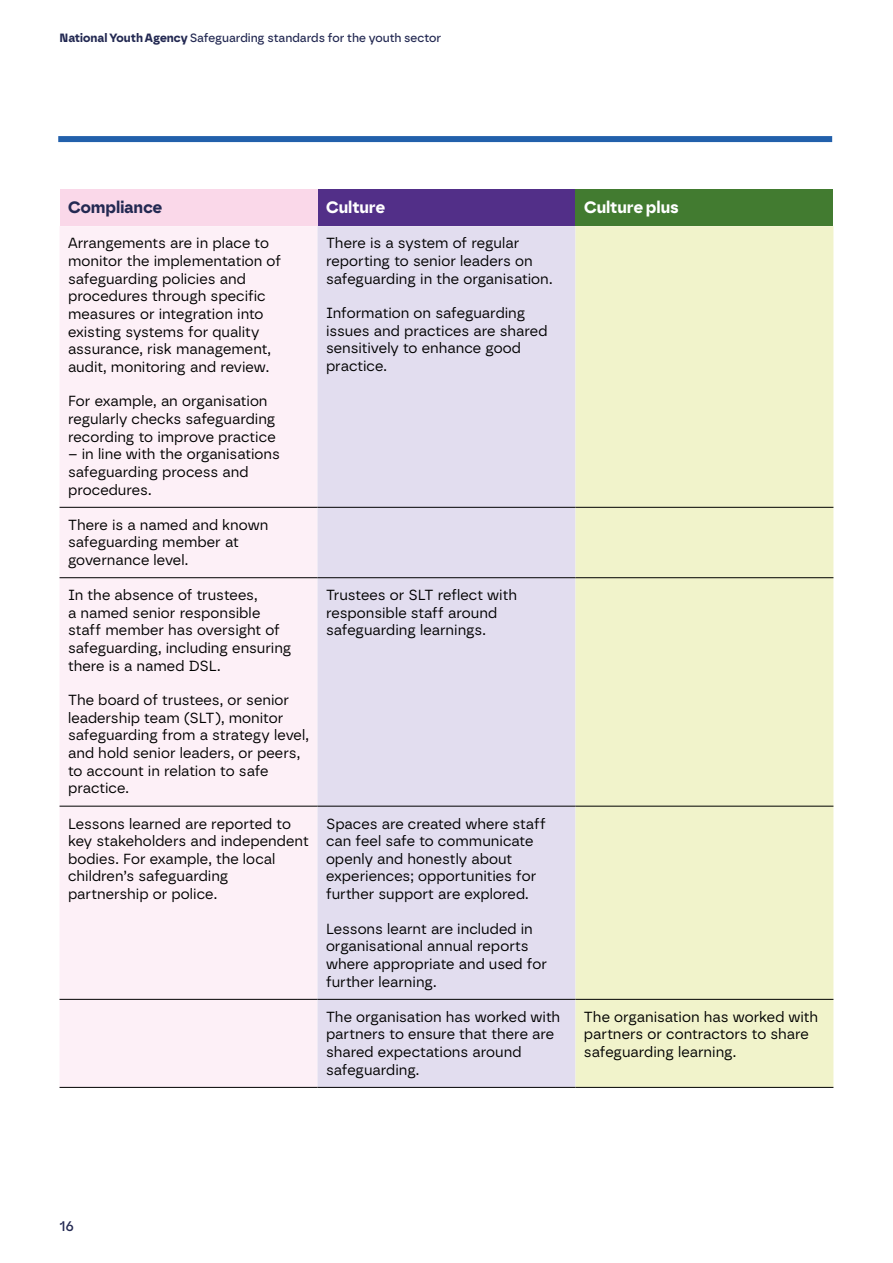
<style>
.page{position:relative;width:893px;height:1263px;background:#fff}
.page>*{position:absolute;margin:0;border:0;box-sizing:border-box;transform-origin:0 0}
.Table_header_11_15pt{font:700 16.5px "Borna";color:#fff}
.Table_header_11_15pt-2{font:700 16.5px "Borna";color:#232952}
.t1{font:500 15px "Borna";color:#232952}
.Table_body_9_75_11_7{font:14.7px/17.5px "Borna";color:#000}
.t2{font:500 12px "Borna";letter-spacing:-.005em;color:#232952}
.s1{font-weight:700}
</style>
<div class="page">
<div style="left:60px;top:189px;width:257px;height:37px;background:#fad8e9"></div>
<div style="left:317px;top:189px;width:258px;height:37px;background:#522f88"></div>
<div style="left:575px;top:189px;width:258px;height:37px;background:#427b30"></div>
<div style="left:60px;top:226px;width:257px;height:861px;background:#fdf0f7"></div>
<div style="left:317px;top:226px;width:258px;height:861px;background:#e2ddef"></div>
<div style="left:575px;top:226px;width:258px;height:861px;background:#f1f3cb"></div>
<hr style="left:60px;top:507px;width:257px;height:1px;background:#000">
<hr style="left:317px;top:507px;width:258px;height:1px;background:#000">
<hr style="left:575px;top:507px;width:258px;height:1px;background:#000">
<hr style="left:60px;top:577px;width:257px;height:1px;background:#000">
<hr style="left:317px;top:577px;width:258px;height:1px;background:#000">
<hr style="left:575px;top:577px;width:258px;height:1px;background:#000">
<hr style="left:60px;top:806px;width:257px;height:1px;background:#000">
<hr style="left:317px;top:806px;width:258px;height:1px;background:#000">
<hr style="left:575px;top:806px;width:258px;height:1px;background:#000">
<hr style="left:60px;top:999px;width:257px;height:1px;background:#000">
<hr style="left:317px;top:999px;width:258px;height:1px;background:#000">
<hr style="left:575px;top:999px;width:258px;height:1px;background:#000">
<hr style="left:60px;top:1087px;width:257px;height:1px;background:#000">
<hr style="left:317px;top:1087px;width:258px;height:1px;background:#000">
<hr style="left:575px;top:1087px;width:258px;height:1px;background:#000">
<div style="left:58px;top:136px;width:774px;height:6px;background:#2260ab"></div>
<p class="t2" style="left:60px;top:31px;width:383px"><span class="s1">National Youth Agency</span> Safeguarding standards for the youth sector</p>
<p class="Table_header_11_15pt-2" style="left:68px;top:198px;width:96px">Compliance</p>
<p class="Table_header_11_15pt" style="left:326px;top:198px;width:60px">Culture</p>
<p class="Table_header_11_15pt" style="left:584px;top:198px;width:96px">Culture plus</p>
<p class="Table_body_9_75_11_7" style="left:68px;top:234px;width:215px">Arrangements are in place to monitor the implementation of safeguarding policies and procedures through specific measures or integration into existing systems for quality assurance, risk management, audit, monitoring and review.</p>
<p class="Table_body_9_75_11_7" style="left:68px;top:392px;width:209px">For example, an organisation regularly checks safeguarding recording to improve practice</p>
<p class="Table_body_9_75_11_7" style="left:68px;top:445px;width:213px">– in line with the organisations safeguarding process and procedures.</p>
<p class="Table_body_9_75_11_7" style="left:326px;top:234px;width:228px">There is a system of regular reporting to senior leaders on safeguarding in the organisation.</p>
<p class="Table_body_9_75_11_7" style="left:326px;top:304px;width:223px">Information on safeguarding issues and practices are shared sensitively to enhance good practice.</p>
<p class="Table_body_9_75_11_7" style="left:68px;top:516px;width:202px">There is a named and known safeguarding member at governance level.</p>
<p class="Table_body_9_75_11_7" style="left:68px;top:586px;width:225px">In the absence of trustees,<br>a named senior responsible staff member has oversight of safeguarding, including ensuring there is a named DSL.</p>
<p class="Table_body_9_75_11_7" style="left:68px;top:691px;width:242px">The board of trustees, or senior leadership team (SLT), monitor safeguarding from a strategy level, and hold senior leaders, or peers, to account in relation to safe practice.</p>
<p class="Table_body_9_75_11_7" style="left:326px;top:586px;width:192px">Trustees or SLT reflect with responsible staff around safeguarding learnings.</p>
<p class="Table_body_9_75_11_7" style="left:68px;top:814px;width:242px">Lessons learned are reported to key stakeholders and independent bodies. For example, the local children’s safeguarding partnership or police.</p>
<p class="Table_body_9_75_11_7" style="left:326px;top:814px;width:221px">Spaces are created where staff can feel safe to communicate openly and honestly about experiences; opportunities for further support are explored.</p>
<p class="Table_body_9_75_11_7" style="left:326px;top:919px;width:222px">Lessons learnt are included in organisational annual reports where appropriate and used for further learning.</p>
<p class="Table_body_9_75_11_7" style="left:326px;top:1008px;width:236px">The organisation has worked with partners to ensure that there are shared expectations around safeguarding.</p>
<p class="Table_body_9_75_11_7" style="left:584px;top:1008px;width:236px">The organisation has worked with partners or contractors to share safeguarding learning.</p>
<p class="t1" style="left:60px;top:1217px;width:16px">16</p>
</div>
